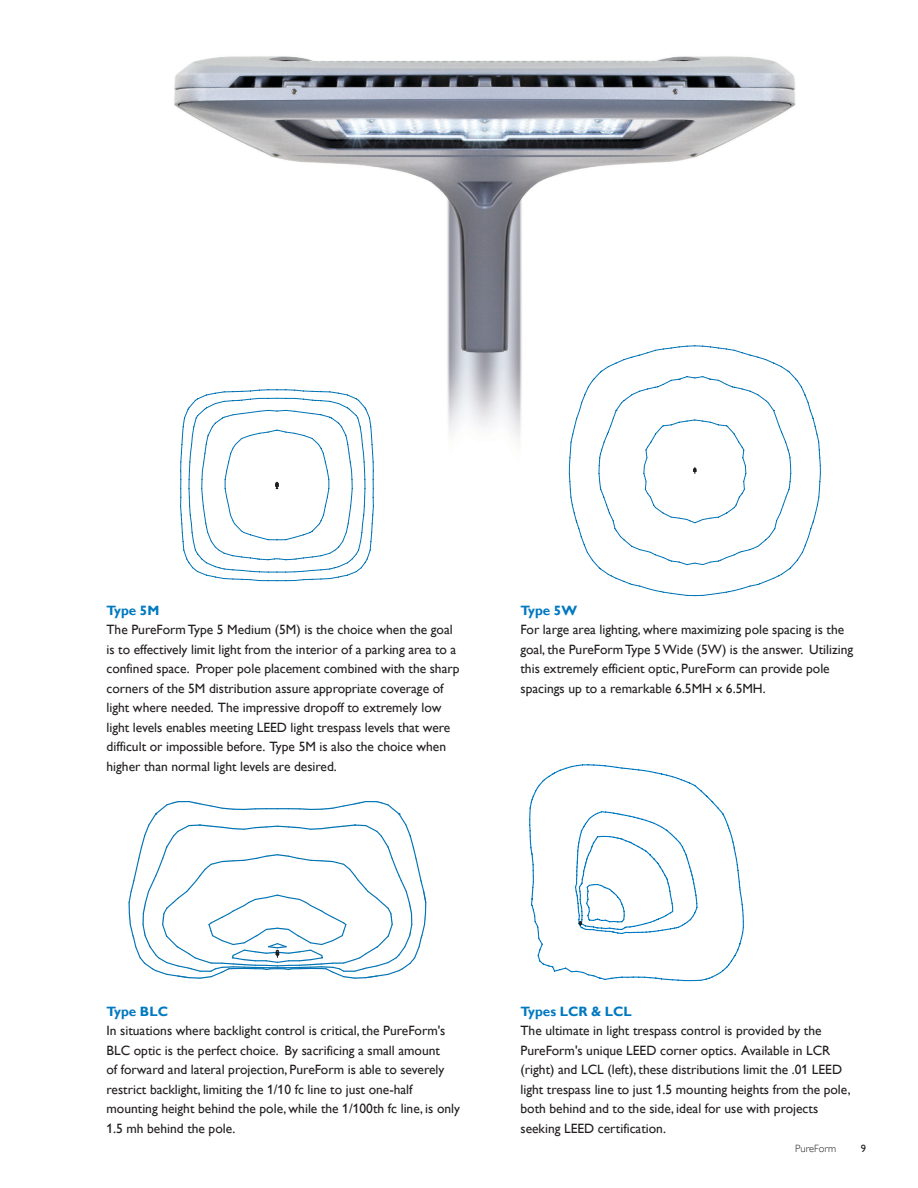
<style>
.page{position:relative;width:918px;height:1188px;background:#fff}
.page>*{position:absolute;margin:0;border:0;box-sizing:border-box;transform-origin:0 0}
.t1{font:13.5px/19.5px "Gill Alt One";color:#231f20}
.t2{font:700 13.5px "Gill Alt One";color:#0079c1}
.t3{font:300 10.5px "Gill Alt One";color:#231f20}
.t4{font:10.5px "Gill Alt One";color:#231f20}
</style>
<div class="page">
<img style="left:174px;top:56px;width:622px;height:384px">
<svg style="left:529px;top:764px;width:215px;height:217px"></svg>
<svg style="left:739px;top:888px;width:5px;height:29px"></svg>
<svg style="left:574px;top:810px;width:100px;height:125px"></svg>
<svg style="left:128px;top:801px;width:298px;height:178px"></svg>
<svg style="left:568px;top:345px;width:253px;height:251px"></svg>
<svg style="left:180px;top:389px;width:194px;height:192px"></svg>
<p class="t2" style="left:106px;top:602px;width:54px">Type 5M</p>
<p class="t1" style="left:106px;top:620px;width:355px">The PureForm Type 5 Medium (5M) is the choice when the goal is to effectively limit light from the interior of a parking area to a confined space. Proper pole placement combined with the sharp corners of the 5M distribution assure appropriate coverage of light where needed. The impressive dropoff to extremely low light levels enables meeting LEED light trespass levels that were difficult or impossible before. Type 5M is also the choice when higher than normal light levels are desired.</p>
<p class="t2" style="left:520px;top:602px;width:58px">Type 5W</p>
<p class="t1" style="left:520px;top:620px;width:334px">For large area lighting, where maximizing pole spacing is the goal, the PureForm Type 5 Wide (5W) is the answer. Utilizing this extremely efficient optic, PureForm can provide pole spacings up to a remarkable 6.5MH x 6.5MH.</p>
<p class="t2" style="left:106px;top:1003px;width:63px">Type BLC</p>
<p class="t1" style="left:106px;top:1021px;width:355px">In situations where backlight control is critical, the PureForm's BLC optic is the perfect choice. By sacrificing a small amount<br>of forward and lateral projection, PureForm is able to severely restrict backlight, limiting the 1/10 fc line to just one-half mounting height behind the pole, while the 1/100th fc line, is only 1.5 mh behind the pole.</p>
<p class="t2" style="left:520px;top:1003px;width:113px">Types LCR &amp; LCL</p>
<p class="t1" style="left:520px;top:1021px;width:332px">The ultimate in light trespass control is provided by the PureForm's unique LEED corner optics. Available in LCR (right) and LCL (left), these distributions limit the .01 LEED light trespass line to just 1.5 mounting heights from the pole, both behind and to the side, ideal for use with projects seeking LEED certification.</p>
<p class="t3" style="left:795px;top:1142px;width:43px">PureForm</p>
<p class="t4" style="left:861px;top:1142px;width:7px">9</p>
</div>
